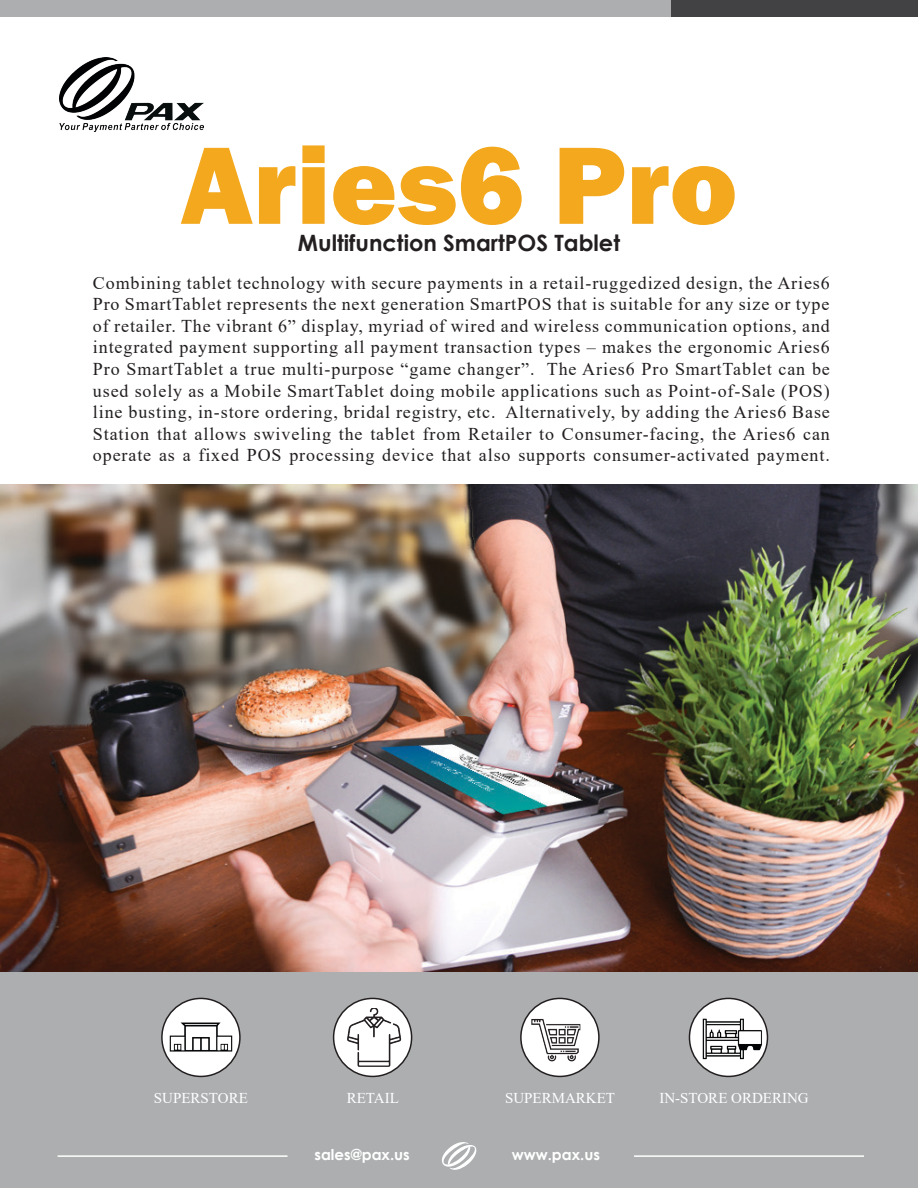
<style>
.page{position:relative;width:918px;height:1188px;background:#fff}
.page>*{position:absolute;margin:0;border:0;box-sizing:border-box;transform-origin:0 0}
.t1{font:800 114px "Franklin Gothic";color:#f3a81d}
.t2{font:700 22.5px "Century Gothic";color:#231f20}
.t3{font:18px/21.6px "Times New Roman";letter-spacing:.05em;color:#231f20;text-align:justify}
.t4{font:15px "Times New Roman";color:#fff}
.t5{font:700 15px "Century Gothic";color:#fff}
</style>
<div class="page">
<img style="left:1px;top:484px;width:917px;height:488px">
<div style="left:0;top:972px;width:918px;height:216px;background:#acaeb0"></div>
<div style="left:334px;top:998px;width:78px;height:78px;background:#fff;border-radius:50%"></div>
<img style="left:344px;top:1008px;width:59px;height:59px">
<div style="left:333px;top:998px;width:79px;height:79px;border:2px solid #231f20;border-radius:50%"></div>
<img style="left:162px;top:998px;width:78px;height:78px;border-radius:39px">
<div style="left:161px;top:998px;width:80px;height:79px;border:2px solid #231f20;border-radius:50%"></div>
<div style="left:521px;top:998px;width:78px;height:78px;background:#fff;border-radius:50%"></div>
<img style="left:531px;top:1019px;width:49px;height:45px">
<div style="left:520px;top:998px;width:80px;height:79px;border:2px solid #231f20;border-radius:50%"></div>
<img style="left:59px;top:58px;width:144px;height:74px">
<div style="left:0;top:0;width:672px;height:16px;background:#acaeb0"></div>
<div style="left:672px;top:0;width:246px;height:16px;background:#424143"></div>
<hr style="left:58px;top:1155px;width:230px;height:2px;background:#fff">
<hr style="left:634px;top:1155px;width:230px;height:2px;background:#fff">
<img style="left:689px;top:998px;width:78px;height:78px;border-radius:39px">
<div style="left:689px;top:998px;width:79px;height:79px;border:2px solid #231f20;border-radius:50%"></div>
<svg style="left:441px;top:1142px;width:36px;height:28px"></svg>
<p class="t1" style="left:180px;top:112px;width:559px">Aries6 Pro</p>
<p class="t2" style="left:298px;top:226px;width:324px">Multifunction SmartPOS Tablet</p>
<p class="t3" style="left:93px;top:271px;width:739px">Combining tablet technology with secure payments in a retail-ruggedized design, the Aries6<br>Pro SmartTablet represents the next generation SmartPOS that is suitable for any size or type of retailer. The vibrant 6” display, myriad of wired and wireless communication options, and integrated payment supporting all payment transaction types – makes the ergonomic Aries6<br>Pro SmartTablet a true multi-purpose “game changer”. The Aries6 Pro SmartTablet can be used solely as a Mobile SmartTablet doing mobile applications such as Point-of-Sale (POS) line busting, in-store ordering, bridal registry, etc. Alternatively, by adding the Aries6 Base Station that allows swiveling the tablet from Retailer to Consumer-facing, the Aries6 can operate as a fixed POS processing device that also supports consumer-activated payment.</p>
<p class="t4" style="left:154px;top:1088px;width:95px">SUPERSTORE</p>
<p class="t4" style="left:347px;top:1088px;width:54px">RETAIL</p>
<p class="t4" style="left:505px;top:1088px;width:112px">SUPERMARKET</p>
<p class="t5" style="left:314px;top:1143px;width:97px">sales@pax.us</p>
<p class="t5" style="left:512px;top:1143px;width:90px">www.pax.us</p>
<p class="t4" style="left:659px;top:1088px;width:151px">IN-STORE ORDERING</p>
</div>
